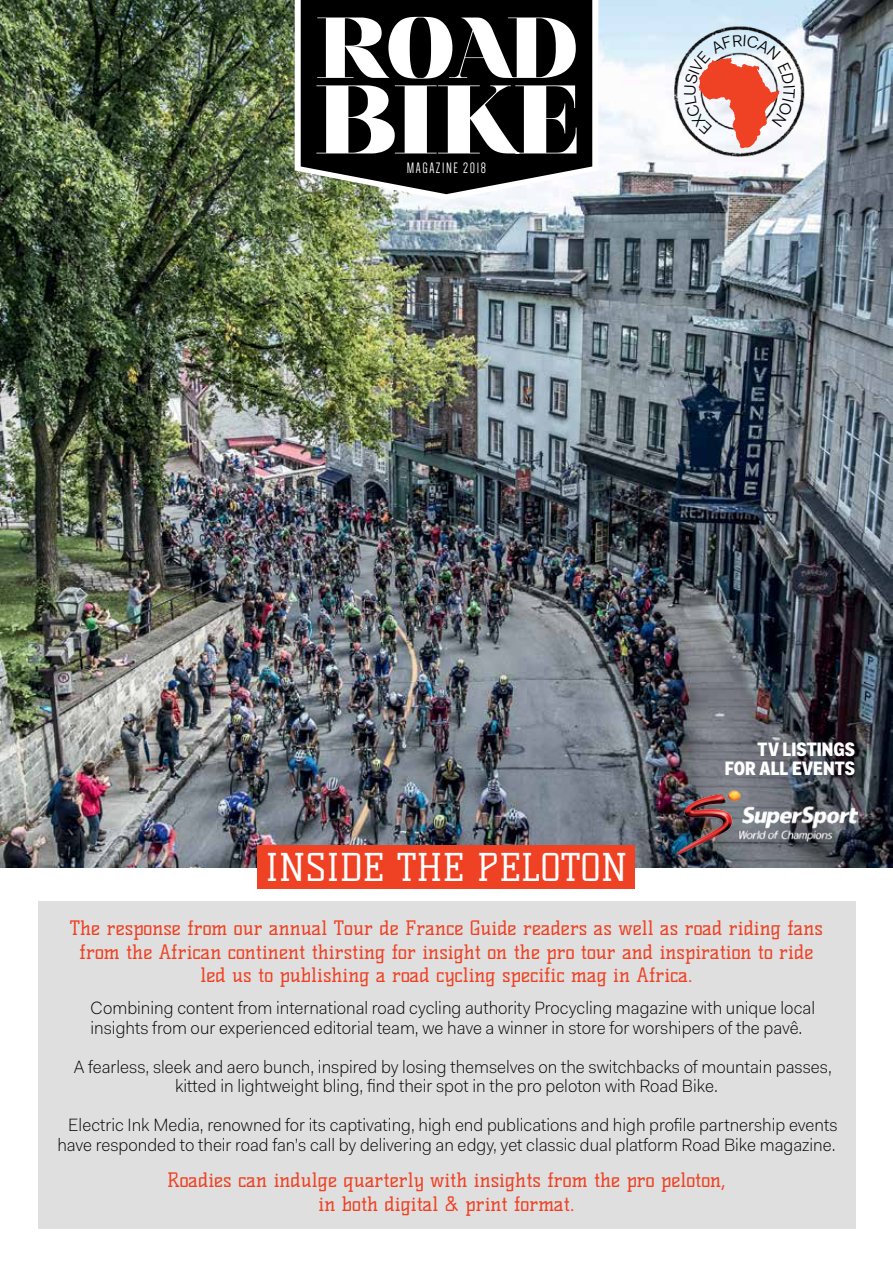
<style>
.page{position:relative;width:893px;height:1263px;background:#fff}
.page>*{position:absolute;margin:0;border:0;box-sizing:border-box;transform-origin:0 0}
.t1{font:37.5px "Kelly Slab";color:#fff}
.t2{font:19.5px/23.4px "Kelly Slab";color:#ef4123;text-align:center}
.t3{font:900 19.5px/19.5px "Fakt Con Pro";color:#fff;text-align:right}
.t4{font:300 17.85px/19.5px "Fakt Pro";color:#000}
.t5{font:15.45px "Dense";letter-spacing:.1em;color:#fff}
</style>
<div class="page">
<div style="left:38px;top:901px;width:817px;height:328px;background:#e0dfdf"></div>
<img style="left:0;top:0;width:893px;height:867px">
<svg style="left:295px;top:0;width:303px;height:200px"></svg>
<svg style="left:301px;top:0;width:291px;height:194px;background:#262726"></svg>
<svg style="left:316px;top:85px;width:261px;height:68px"></svg>
<svg style="left:317px;top:17px;width:259px;height:62px"></svg>
<div style="left:258px;top:845px;width:377px;height:43px;background:#ef4123"></div>
<img style="left:677px;top:790px;width:180px;height:65px">
<img style="left:669px;top:20px;width:141px;height:141px">
<svg style="left:684px;top:35px;width:111px;height:114px"></svg>
<p class="t5" style="left:407px;top:160px;width:81px">MAGAZINE 2018</p>
<h1 class="t1" style="left:265px;top:845px;width:364px">Inside the peloton</h1>
<p class="t3" style="left:725px;top:739px;width:132px">TV LISTINGS<br>FOR ALL EVENTS</p>
<p class="t2" style="left:70px;top:917px;width:755px">The response from our annual Tour de France Guide readers as well as road riding fans from the African continent thirsting for insight on the pro tour and inspiration to ride led us to publishing a road cycling specific mag in Africa.</p>
<p class="t4" style="left:90px;top:998px;width:726px">Combining content from international road cycling authority Procycling magazine with unique local insights from our experienced editorial team, we have a winner in store for worshipers of the pavê.</p>
<p class="t4" style="left:175px;top:1057px;width:658px;text-indent:-101px">A fearless, sleek and aero bunch, inspired by losing themselves on the switchbacks of mountain passes, kitted in lightweight bling, find their spot in the pro peloton with Road Bike.</p>
<p class="t4" style="left:57px;top:1115px;width:782px;text-align:right">Electric Ink Media, renowned for its captivating, high end publications and high profile partnership events have responded to their road fan’s call by delivering an edgy, yet classic dual platform Road Bike magazine.</p>
<p class="t2" style="left:167px;top:1169px;width:560px">Roadies can indulge quarterly with insights from the pro peloton, in both digital &amp; print format.</p>
</div>
